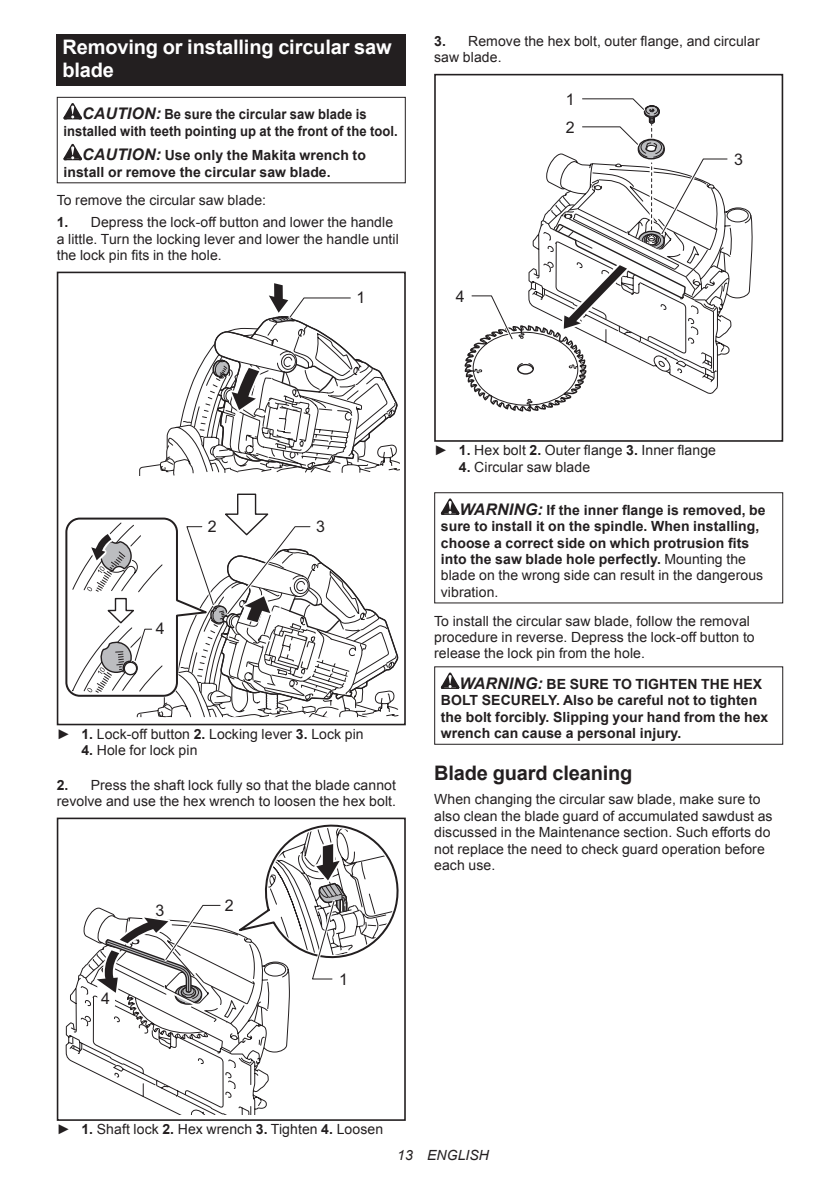
<style>
.page{position:relative;width:840px;height:1191px;background:#fff}
.page>*{position:absolute;margin:0;border:0;box-sizing:border-box;transform-origin:0 0}
.t1{font:700 20px/23.4px "Arial";letter-spacing:-.01em;color:#fff}
.t2{font:700 20px "Arial";letter-spacing:-.01em;color:#231f20}
.t3{font:16px "Arial";color:#231f20}
.t4{font:14px/16.4px "Arial";letter-spacing:.005em;color:#231f20}
.t5{font:700 14px/16.4px "Arial";letter-spacing:.005em;color:#231f20}
.t6{font:700 14px/16.4px "Arial";letter-spacing:.005em;color:#231f20;scale:.93 1}
.t7{font:italic 14px "Arial";letter-spacing:.005em;color:#231f20}
.s1{font-style:italic;font-size:16px}
.s2{font-weight:700}
.s3{font-weight:400}
</style>
<div class="page">
<div style="left:57px;top:34px;width:348px;height:52px;background:#231f20"></div>
<svg style="left:63px;top:103px;width:19px;height:16px"></svg>
<svg style="left:63px;top:144px;width:19px;height:16px"></svg>
<div style="left:57px;top:97px;width:348px;height:86px;border:1px solid #231f20"></div>
<div style="left:57px;top:272px;width:348px;height:453px;border:2px solid #231f20"></div>
<svg style="left:65px;top:283px;width:334px;height:434px"></svg>
<div style="left:57px;top:817px;width:348px;height:303px;border:2px solid #231f20"></div>
<svg style="left:65px;top:819px;width:339px;height:295px"></svg>
<div style="left:434px;top:74px;width:348px;height:368px;border:2px solid #231f20"></div>
<svg style="left:463px;top:98px;width:288px;height:344px"></svg>
<svg style="left:440px;top:498px;width:19px;height:17px"></svg>
<div style="left:434px;top:492px;width:348px;height:111px;border:1px solid #231f20"></div>
<svg style="left:440px;top:672px;width:19px;height:17px"></svg>
<h1 class="t1" style="left:62px;top:36px;width:330px">Removing or installing circular saw blade</h1>
<p class="t6" style="left:63px;top:107px;width:361px;text-indent:19px"><span class="s1">CAUTION:</span> Be sure the circular saw blade is installed with teeth pointing up at the front of the tool.</p>
<p class="t5" style="left:63px;top:148px;width:304px;text-indent:19px"><span class="s1">CAUTION:</span> Use only the Makita wrench to install or remove the circular saw blade.</p>
<p class="t4" style="left:57px;top:192px;width:211px">To remove the circular saw blade:</p>
<p class="t4" style="left:57px;top:214px;width:343px"><span class="s2">1.</span> Depress the lock-off button and lower the handle a little. Turn the locking lever and lower the handle until the lock pin fits in the hole.</p>
<p class="t3" style="left:356px;top:287px;width:10px">1</p>
<p class="t4" style="left:434px;top:33px;width:327px"><span class="s2">3.</span> Remove the hex bolt, outer flange, and circular saw blade.</p>
<p class="t3" style="left:565px;top:89px;width:10px">1</p>
<p class="t3" style="left:455px;top:285px;width:10px">4</p>
<p class="t3" style="left:565px;top:117px;width:10px">2</p>
<p class="t3" style="left:733px;top:149px;width:10px">3</p>
<p class="t3" style="left:156px;top:618px;width:10px">4</p>
<p class="t3" style="left:208px;top:516px;width:10px">2</p>
<p class="t3" style="left:316px;top:516px;width:10px">3</p>
<p class="t4" style="left:57px;top:726px;width:308px">► <span class="s2">1.</span> Lock-off button <span class="s2">2.</span> Locking lever <span class="s2">3.</span> Lock pin</p>
<p class="t4" style="left:81px;top:742px;width:117px"><span class="s2">4.</span> Hole for lock pin</p>
<p class="t4" style="left:57px;top:777px;width:340px"><span class="s2">2.</span> Press the shaft lock fully so that the blade cannot revolve and use the hex wrench to loosen the hex bolt.</p>
<p class="t3" style="left:101px;top:987px;width:10px">4</p>
<p class="t3" style="left:155px;top:899px;width:10px">3</p>
<p class="t3" style="left:224px;top:895px;width:10px">2</p>
<p class="t3" style="left:339px;top:969px;width:10px">1</p>
<p class="t4" style="left:434px;top:442px;width:283px">► <span class="s2">1.</span> Hex bolt <span class="s2">2.</span> Outer flange <span class="s2">3.</span> Inner flange</p>
<p class="t4" style="left:458px;top:459px;width:133px"><span class="s2">4.</span> Circular saw blade</p>
<p class="t5" style="left:440px;top:502px;width:326px;text-indent:19px"><span class="s1">WARNING:</span> If the inner flange is removed, be sure to install it on the spindle. When installing, choose a correct side on which protrusion fits into the saw blade hole perfectly. <span class="s3">Mounting the blade on the wrong side can result in the dangerous vibration.</span></p>
<p class="t4" style="left:434px;top:612px;width:322px">To install the circular saw blade, follow the removal procedure in reverse. Depress the lock-off button to release the lock pin from the hole.</p>
<p class="t5" style="left:440px;top:676px;width:329px;text-indent:19px"><span class="s1">WARNING:</span> BE SURE TO TIGHTEN THE HEX BOLT SECURELY. Also be careful not to tighten the bolt forcibly. Slipping your hand from the hex wrench can cause a personal injury.</p>
<h1 class="t2" style="left:434px;top:759px;width:200px">Blade guard cleaning</h1>
<p class="t4" style="left:434px;top:791px;width:340px">When changing the circular saw blade, make sure to also clean the blade guard of accumulated sawdust as discussed in the Maintenance section. Such efforts do not replace the need to check guard operation before each use.</p>
<p class="t4" style="left:57px;top:1121px;width:328px">► <span class="s2">1.</span> Shaft lock <span class="s2">2.</span> Hex wrench <span class="s2">3.</span> Tighten <span class="s2">4.</span> Loosen</p>
<p class="t7" style="left:397px;top:1146px;width:93px">13 ENGLISH</p>
</div>
